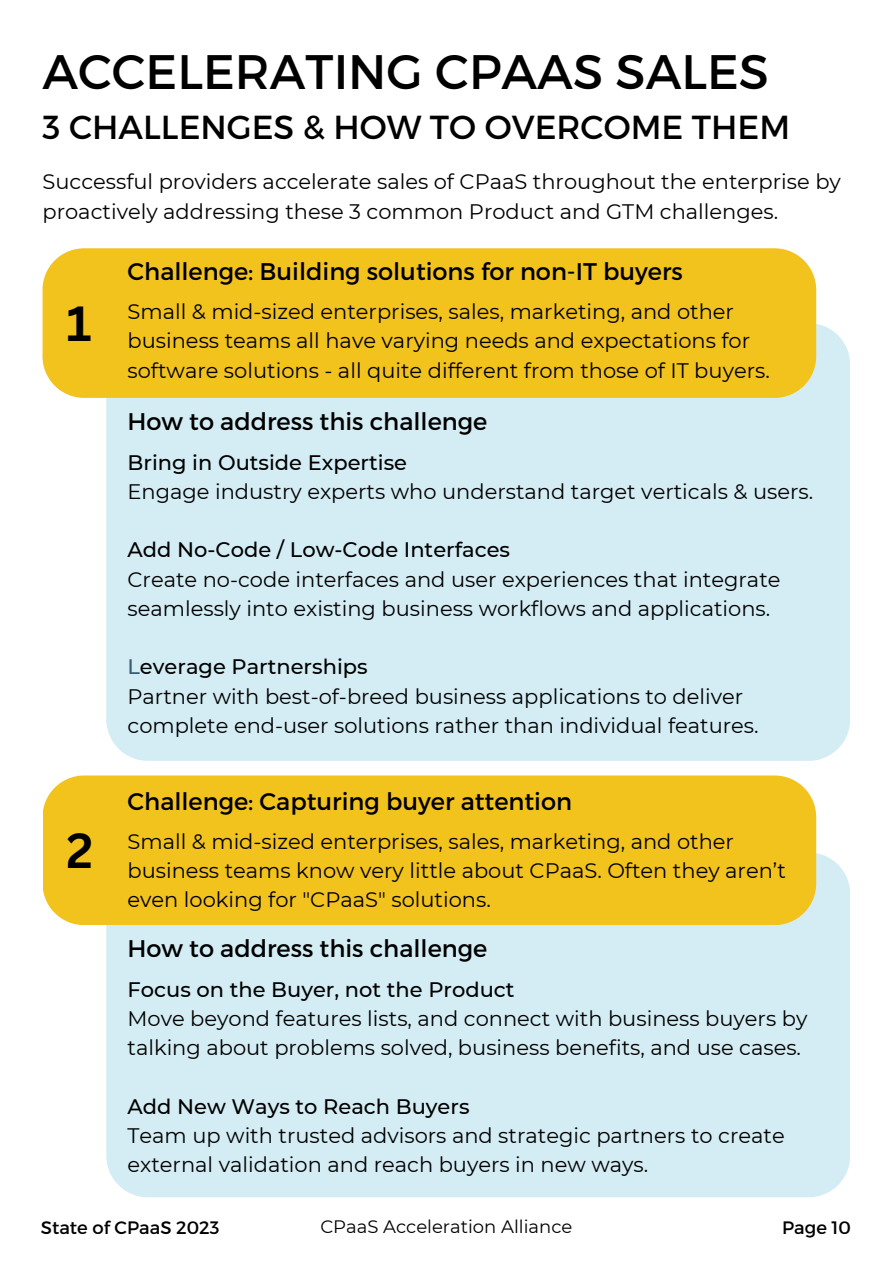
<style>
.page{position:relative;width:893px;height:1264px;background:#fff}
.page>*{position:absolute;margin:0;border:0;box-sizing:border-box;transform-origin:0 0}
.t1{font:48.3px "Montserrat";color:#000}
.t2{font:700 48px "Canva Sans";color:#000}
.t3{font:33.3px "Montserrat";color:#000}
.t4{font:24px "Montserrat";color:#000}
.t5{font:21px/29.2px "Montserrat";color:#000}
.t6{font:500 21px "Montserrat";color:#000}
.t7{font:18px "Montserrat";color:#000}
.s1{color:#345c72}
</style>
<div class="page">
<div style="left:106px;top:323px;width:744px;height:438px;background:#d4edf4"></div>
<div style="left:106px;top:852px;width:744px;height:345px;background:#d4edf4"></div>
<div style="left:42px;top:775px;width:774px;height:149px;background:#f2c21d;border-radius:42px"></div>
<div style="left:42px;top:248px;width:774px;height:150px;background:#f2c21d"></div>
<p class="t1" style="left:42px;top:41px;width:728px">ACCELERATING CPAAS SALES</p>
<p class="t3" style="left:42px;top:105px;width:749px">3 CHALLENGES &amp; HOW TO OVERCOME THEM</p>
<p class="t5" style="left:42px;top:167px;width:799px">Successful providers accelerate sales of CPaaS throughout the enterprise by proactively addressing these 3 common Product and GTM challenges.</p>
<p class="t2" style="left:66px;top:289px;width:27px">1</p>
<p class="t2" style="left:66px;top:816px;width:28px">2</p>
<p class="t4" style="left:127px;top:256px;width:557px">Challenge: Building solutions for non-IT buyers</p>
<p class="t5" style="left:127px;top:297px;width:643px">Small &amp; mid-sized enterprises, sales, marketing, and other business teams all have varying needs and expectations for software solutions - all quite different from those of IT buyers.</p>
<p class="t4" style="left:127px;top:406px;width:361px">How to address this challenge</p>
<p class="t6" style="left:127px;top:449px;width:281px">Bring in Outside Expertise</p>
<p class="t5" style="left:127px;top:477px;width:687px">Engage industry experts who understand target verticals &amp; users.</p>
<p class="t6" style="left:127px;top:537px;width:384px">Add No-Code / Low-Code Interfaces</p>
<p class="t5" style="left:127px;top:564px;width:654px">Create no-code interfaces and user experiences that integrate seamlessly into existing business workflows and applications.</p>
<p class="t6" style="left:127px;top:654px;width:242px"><span class="s1">L</span>everage Partnerships</p>
<p class="t5" style="left:127px;top:681px;width:632px">Partner with best-of-breed business applications to deliver complete end-user solutions rather than individual features.</p>
<p class="t4" style="left:127px;top:785px;width:446px">Challenge: Capturing buyer attention</p>
<p class="t5" style="left:127px;top:826px;width:659px">Small &amp; mid-sized enterprises, sales, marketing, and other business teams know very little about CPaaS. Often they aren’t even looking for "CPaaS" solutions.</p>
<p class="t4" style="left:127px;top:933px;width:361px">How to address this challenge</p>
<p class="t6" style="left:127px;top:976px;width:388px">Focus on the Buyer, not the Product</p>
<p class="t5" style="left:127px;top:1003px;width:681px">Move beyond features lists, and connect with business buyers by talking about problems solved, business benefits, and use cases.</p>
<p class="t6" style="left:127px;top:1093px;width:343px">Add New Ways to Reach Buyers</p>
<p class="t5" style="left:127px;top:1120px;width:658px">Team up with trusted advisors and strategic partners to create external validation and reach buyers in new ways.</p>
<p class="t7" style="left:41px;top:1215px;width:180px">State of CPaaS 2023</p>
<p class="t7" style="left:320px;top:1215px;width:253px">CPaaS Acceleration Alliance</p>
<p class="t7" style="left:782px;top:1215px;width:70px">Page 10</p>
</div>
